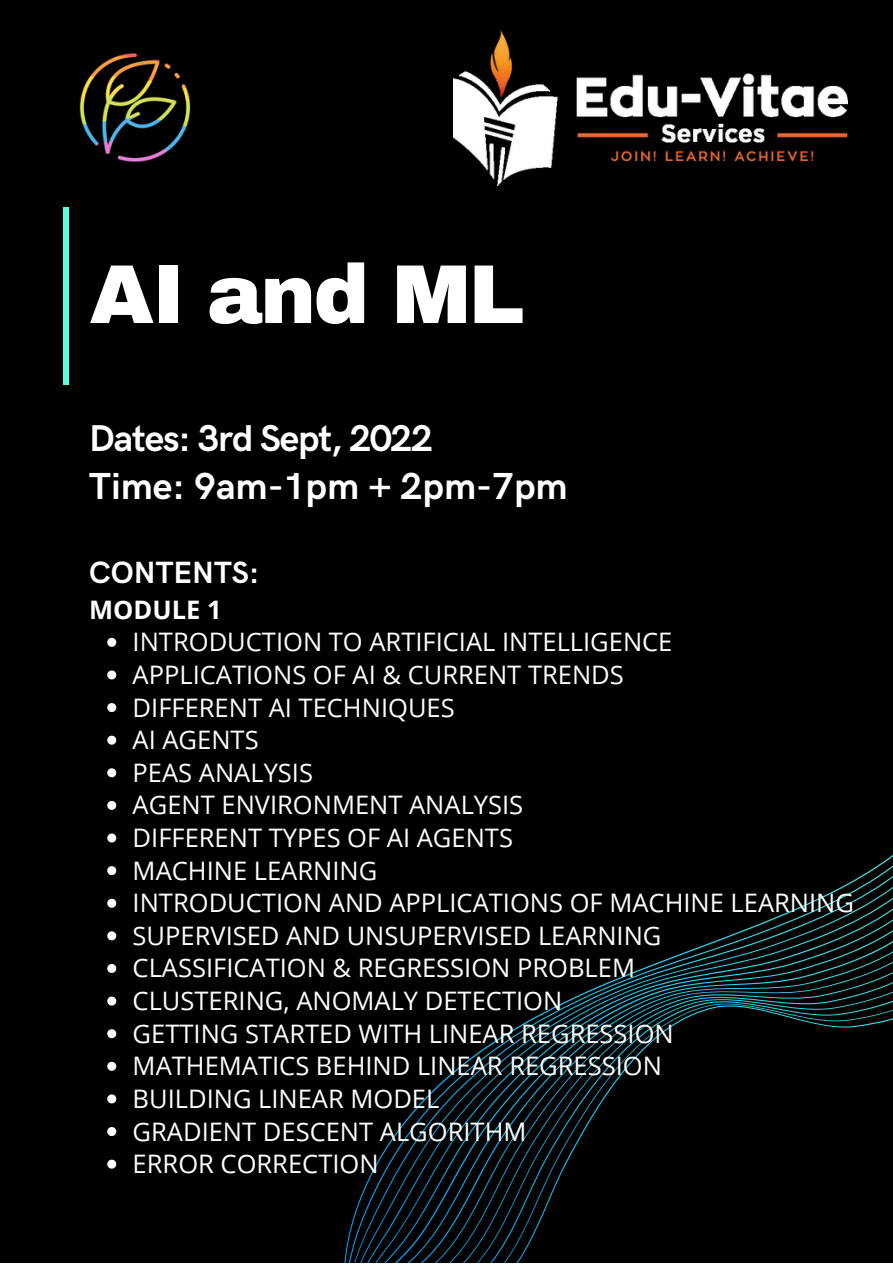
<style>
.page{position:relative;width:893px;height:1264px;background:#fff}
.page>*{position:absolute;margin:0;border:0;box-sizing:border-box;transform-origin:0 0}
.t1{font:900 83.55px "Archivo";letter-spacing:-.03em;color:#fff}
.t2{font:700 37.8px "HK Grotesk";color:#fff}
.t3{font:700 37.35px "HK Grotesk";letter-spacing:-.03em;color:#fff}
.t4{font:700 30.9px "HK Grotesk";color:#fff}
.t5{font:25.5px/32.5px "Open Sans";color:#fff}
.t6{font:700 25.5px "Open Sans";color:#fff}
</style>
<div class="page">
<div style="left:0;top:0;width:892px;height:1262px;background:#000"></div>
<svg style="left:344px;top:855px;width:548px;height:407px"></svg>
<div style="left:63px;top:207px;width:6px;height:178px;background:#57ffdc"></div>
<svg style="left:107px;top:638px;width:9px;height:9px"></svg>
<svg style="left:107px;top:670px;width:9px;height:9px"></svg>
<svg style="left:107px;top:703px;width:9px;height:9px"></svg>
<svg style="left:107px;top:735px;width:9px;height:9px"></svg>
<svg style="left:107px;top:768px;width:9px;height:9px"></svg>
<svg style="left:107px;top:801px;width:9px;height:9px"></svg>
<svg style="left:107px;top:833px;width:9px;height:9px"></svg>
<svg style="left:107px;top:866px;width:9px;height:9px"></svg>
<svg style="left:107px;top:898px;width:9px;height:9px"></svg>
<svg style="left:107px;top:931px;width:9px;height:9px"></svg>
<svg style="left:107px;top:964px;width:9px;height:8px"></svg>
<svg style="left:107px;top:996px;width:9px;height:9px"></svg>
<svg style="left:107px;top:1029px;width:9px;height:9px"></svg>
<svg style="left:107px;top:1061px;width:9px;height:9px"></svg>
<svg style="left:107px;top:1094px;width:9px;height:9px"></svg>
<svg style="left:107px;top:1127px;width:9px;height:8px"></svg>
<svg style="left:107px;top:1159px;width:9px;height:9px"></svg>
<img style="left:79px;top:52px;width:112px;height:111px">
<img style="left:454px;top:29px;width:393px;height:156px">
<h1 class="t1" style="left:89px;top:250px;width:436px">AI and ML</h1>
<h3 class="t3" style="left:89px;top:417px;width:345px">Dates: 3rd Sept, 2022</h3>
<h2 class="t2" style="left:89px;top:465px;width:480px">Time: 9am-1pm + 2pm-7pm</h2>
<p class="t4" style="left:89px;top:555px;width:171px">CONTENTS:</p>
<p class="t6" style="left:89px;top:591px;width:134px">MODULE 1</p>
<p class="t5" style="left:133px;top:625px;width:722px">INTRODUCTION TO ARTIFICIAL INTELLIGENCE<br>APPLICATIONS OF AI &amp; CURRENT TRENDS<br>DIFFERENT AI TECHNIQUES<br>AI AGENTS<br>PEAS ANALYSIS<br>AGENT ENVIRONMENT ANALYSIS<br>DIFFERENT TYPES OF AI AGENTS<br>MACHINE LEARNING<br>INTRODUCTION AND APPLICATIONS OF MACHINE LEARNING<br>SUPERVISED AND UNSUPERVISED LEARNING<br>CLASSIFICATION &amp; REGRESSION PROBLEM<br>CLUSTERING, ANOMALY DETECTION<br>GETTING STARTED WITH LINEAR REGRESSION<br>MATHEMATICS BEHIND LINEAR REGRESSION<br>BUILDING LINEAR MODEL<br>GRADIENT DESCENT ALGORITHM<br>ERROR CORRECTION</p>
</div>
